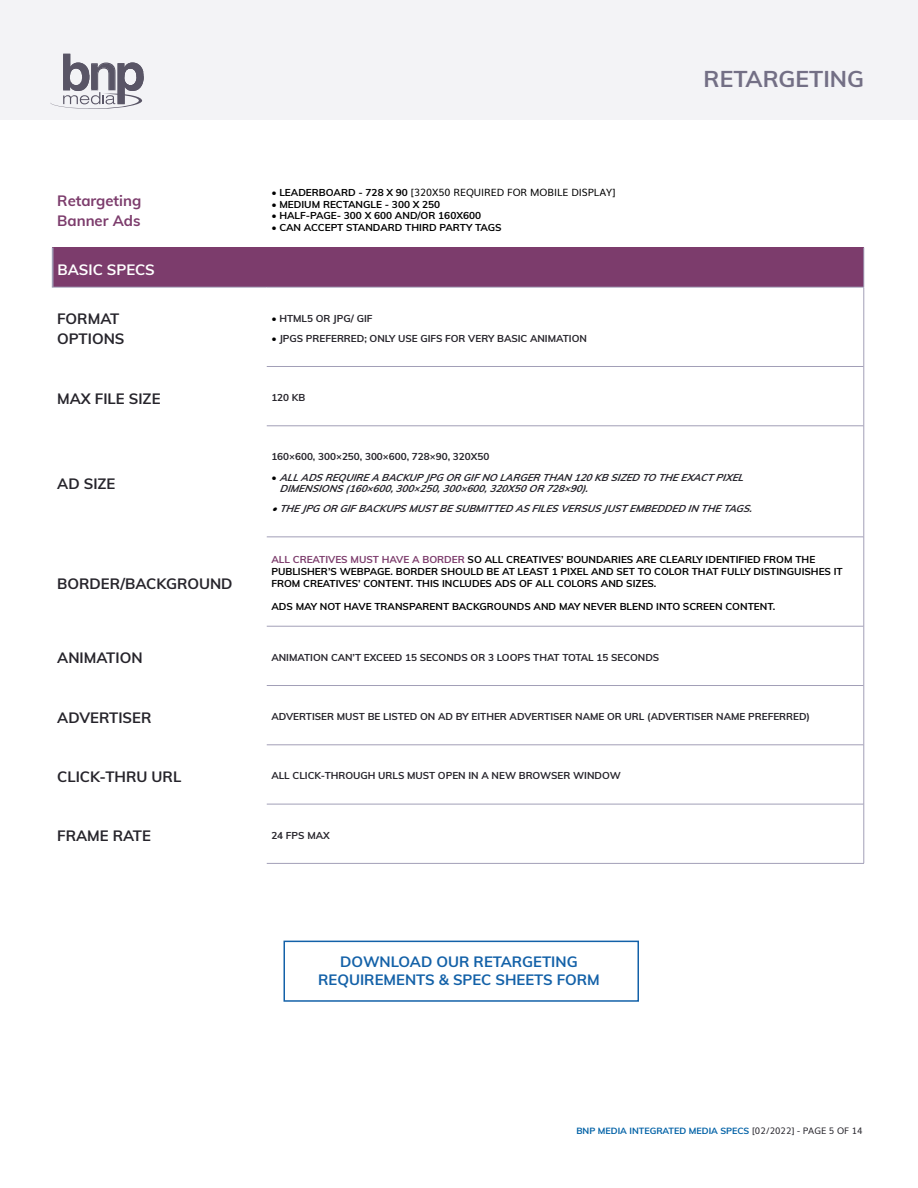
<style>
.page{position:relative;width:918px;height:1188px;background:#fff}
.page>*{position:absolute;margin:0;border:0;box-sizing:border-box;transform-origin:0 0}
.t1{font:700 22.95px "Muli";color:#736f85}
.t2{font:700 15px "Muli";color:#26242b}
.t3{font:700 15px "Muli";color:#1361a8}
.t4{font:700 15px "Muli";color:#7c3c6c}
.t5{font:700 15px "Muli";color:#fff}
.t6{font:700 10.05px/11.7px "Muli";color:#000}
.t7{font:700 10.05px "Muli";color:#26242b}
.t8{font:italic 700 10.05px "Muli";color:#26242b}
.t9{font:10.05px "Muli";color:#000}
.t10{font:700 9px "Muli";color:#0061a6}
.s1{font-weight:700}
.s2{color:#000}
.s3{font-style:normal;color:#000}
.s4{color:#7c3c6c}
.s5{font-weight:400;color:#26242b}
</style>
<div class="page">
<div style="left:0;top:0;width:918px;height:119px;background:#f3f3f6"></div>
<svg style="left:50px;top:54px;width:94px;height:55px"></svg>
<div style="left:53px;top:247px;width:811px;height:40px;background:#7c3c6c"></div>
<hr style="left:864px;top:287px;width:1px;height:79px;background:#a29fb7">
<hr style="left:864px;top:366px;width:1px;height:60px;background:#a29fb7">
<hr style="left:864px;top:426px;width:1px;height:111px;background:#a29fb7">
<hr style="left:864px;top:537px;width:1px;height:89px;background:#a29fb7">
<hr style="left:864px;top:626px;width:1px;height:60px;background:#a29fb7">
<hr style="left:864px;top:686px;width:1px;height:59px;background:#a29fb7">
<hr style="left:864px;top:745px;width:1px;height:59px;background:#a29fb7">
<hr style="left:864px;top:804px;width:1px;height:59px;background:#a29fb7">
<hr style="left:52px;top:248px;width:1px;height:39px;background:#a29fb7">
<hr style="left:864px;top:248px;width:1px;height:39px;background:#a29fb7">
<hr style="left:52px;top:287px;width:215px;height:1px;background:#a29fb7">
<hr style="left:267px;top:287px;width:597px;height:1px;background:#a29fb7">
<hr style="left:267px;top:366px;width:597px;height:1px;background:#a29fb7">
<hr style="left:267px;top:537px;width:597px;height:1px;background:#a29fb7">
<hr style="left:267px;top:626px;width:597px;height:1px;background:#a29fb7">
<hr style="left:267px;top:745px;width:597px;height:1px;background:#a29fb7">
<hr style="left:267px;top:804px;width:597px;height:1px;background:#a29fb7">
<hr style="left:267px;top:426px;width:597px;height:1px;background:#a29fb7">
<hr style="left:267px;top:685px;width:597px;height:1px;background:#a29fb7">
<hr style="left:267px;top:863px;width:597px;height:1px;background:#a29fb7">
<div style="left:284px;top:941px;width:355px;height:61px;border:2px solid #1361a8"></div>
<p class="t4" style="left:57px;top:190px;width:86px">Retargeting</p>
<p class="t4" style="left:57px;top:210px;width:85px">Banner Ads</p>
<p class="t5" style="left:58px;top:258px;width:99px">BASIC SPECS</p>
<p class="t2" style="left:57px;top:308px;width:64px">FORMAT</p>
<p class="t2" style="left:57px;top:328px;width:69px">OPTIONS</p>
<p class="t9" style="left:271px;top:184px;width:346px"><span class="s1">• LEADERBOARD - 728 X 90</span> [320X50 REQUIRED FOR MOBILE DISPLAY]</p>
<p class="t6" style="left:271px;top:198px;width:170px">• MEDIUM RECTANGLE - 300 X 250</p>
<p class="t6" style="left:271px;top:209px;width:211px">• HALF-PAGE- 300 X 600 AND/OR 160X600</p>
<p class="t6" style="left:271px;top:221px;width:232px">• CAN ACCEPT STANDARD THIRD PARTY TAGS</p>
<p class="t7" style="left:271px;top:311px;width:103px"><span class="s2">•</span> HTML5 OR JPG/ GIF</p>
<p class="t7" style="left:271px;top:331px;width:317px"><span class="s2">•</span> JPGS PREFERRED; ONLY USE GIFS FOR VERY BASIC ANIMATION</p>
<p class="t2" style="left:57px;top:387px;width:105px">MAX FILE SIZE</p>
<p class="t7" style="left:271px;top:390px;width:36px">120 KB</p>
<p class="t1" style="left:704px;top:62px;width:162px">RETARGETING</p>
<p class="t2" style="left:57px;top:473px;width:60px">AD SIZE</p>
<p class="t2" style="left:57px;top:573px;width:177px">BORDER/BACKGROUND</p>
<p class="t7" style="left:271px;top:450px;width:219px">160×600, 300×250, 300×600, 728×90, 320X50</p>
<p class="t8" style="left:271px;top:470px;width:478px"><span class="s3">•</span> ALLADSREQUIREABACKUPJPGORGIFNOLARGERTHAN120KBSIZEDTOTHEEXACTPIXEL</p>
<p class="t8" style="left:279px;top:481px;width:315px">DIMENSIONS(160×600,300×250,300×600,320X50OR728×90).</p>
<p class="t8" style="left:271px;top:501px;width:487px"><span class="s2">•</span>THEJPGORGIFBACKUPSMUSTBESUBMITTEDASFILESVERSUSJUSTEMBEDDEDINTHETAGS.</p>
<p class="t6" style="left:271px;top:553px;width:545px"><span class="s4">ALL CREATIVES MUST HAVE A BORDER</span> SO ALL CREATIVES’ BOUNDARIES ARE CLEARLY IDENTIFIED FROM THE</p>
<p class="t6" style="left:271px;top:565px;width:573px">PUBLISHER’S WEBPAGE. BORDER SHOULD BE AT LEAST 1 PIXEL AND SET TO COLOR THAT FULLY DISTINGUISHES IT<br>FROM CREATIVES’ CONTENT. THIS INCLUDES ADS OF ALL COLORS AND SIZES.</p>
<p class="t6" style="left:271px;top:600px;width:506px">ADS MAY NOT HAVE TRANSPARENT BACKGROUNDS AND MAY NEVER BLEND INTO SCREEN CONTENT.</p>
<p class="t2" style="left:57px;top:647px;width:87px">ANIMATION</p>
<p class="t7" style="left:271px;top:650px;width:389px">ANIMATION CAN’T EXCEED 15 SECONDS OR 3 LOOPS THAT TOTAL 15 SECONDS</p>
<p class="t2" style="left:57px;top:706px;width:96px">ADVERTISER</p>
<p class="t7" style="left:271px;top:709px;width:540px">ADVERTISER MUST BE LISTED ON AD BY EITHER ADVERTISER NAME OR URL (ADVERTISER NAME PREFERRED)</p>
<p class="t2" style="left:57px;top:766px;width:126px">CLICK-THRU URL</p>
<p class="t7" style="left:271px;top:769px;width:351px">ALL CLICK-THROUGH URLS MUST OPEN IN A NEW BROWSER WINDOW</p>
<p class="t2" style="left:57px;top:825px;width:95px">FRAME RATE</p>
<p class="t7" style="left:271px;top:828px;width:60px">24 FPS MAX</p>
<p class="t3" style="left:340px;top:951px;width:239px">DOWNLOAD OUR RETARGETING</p>
<p class="t3" style="left:318px;top:969px;width:283px">REQUIREMENTS &amp; SPEC SHEETS FORM</p>
<p class="t10" style="left:576px;top:1124px;width:288px">BNP MEDIA INTEGRATED MEDIA SPECS <span class="s5">[02/2022] - PAGE 5 OF 14</span></p>
</div>
